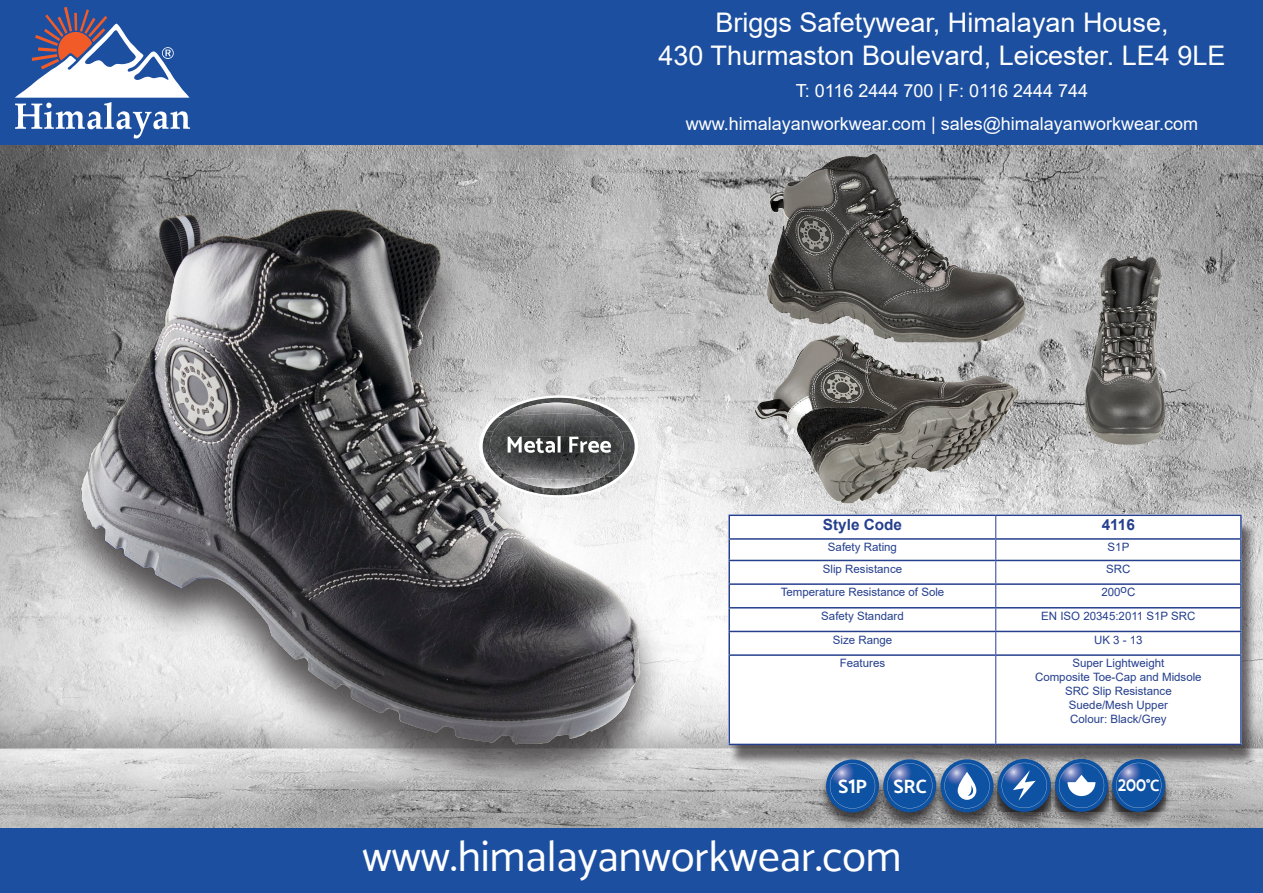
<style>
.page{position:relative;width:1263px;height:893px;background:#fff}
.page>*{position:absolute;margin:0;border:0;box-sizing:border-box;transform-origin:0 0}
.t1{font:43.5px "Catamaran";color:#fff}
.t2{font:27px "Arial";color:#fff}
.t3{font:700 20.4px "Catamaran";color:#fff;scale:.81 1}
.t4{font:700 19.35px "Catamaran";color:#fff}
.t5{font:18px "Arial";color:#fff}
.t6{font:700 15.3px "Arial";color:#253f8e}
.t7{font:11.55px "Arial";color:#253f8e}
.s1{font-size:23.85px}
.s2{font-size:16.5px}
</style>
<div class="page">
<img style="left:0;top:144px;width:1263px;height:684px">
<div style="left:0;top:0;width:1263px;height:144px;background:#1c4fa0"></div>
<svg style="left:15px;top:7px;width:175px;height:131px"></svg>
<div style="left:0;top:828px;width:1263px;height:65px;background:#1c4fa0"></div>
<div style="left:728px;top:519px;width:529px;height:247px;background:#231f20;opacity:.65"></div>
<div style="left:728px;top:514px;width:514px;height:231px;background:#fff"></div>
<hr style="left:728px;top:514px;width:268px;height:2px;background:#253f8e">
<hr style="left:996px;top:514px;width:246px;height:2px;background:#253f8e">
<hr style="left:1240px;top:516px;width:2px;height:22px;background:#253f8e">
<hr style="left:728px;top:538px;width:268px;height:2px;background:#253f8e">
<hr style="left:996px;top:538px;width:246px;height:2px;background:#253f8e">
<hr style="left:1240px;top:540px;width:2px;height:20px;background:#253f8e">
<hr style="left:728px;top:560px;width:268px;height:1px;background:#253f8e">
<hr style="left:996px;top:560px;width:246px;height:1px;background:#253f8e">
<hr style="left:1240px;top:561px;width:2px;height:22px;background:#253f8e">
<hr style="left:728px;top:583px;width:268px;height:2px;background:#253f8e">
<hr style="left:996px;top:583px;width:246px;height:2px;background:#253f8e">
<hr style="left:1240px;top:585px;width:2px;height:22px;background:#253f8e">
<hr style="left:728px;top:607px;width:268px;height:1px;background:#253f8e">
<hr style="left:996px;top:607px;width:246px;height:1px;background:#253f8e">
<hr style="left:1240px;top:608px;width:2px;height:23px;background:#253f8e">
<hr style="left:728px;top:631px;width:268px;height:1px;background:#253f8e">
<hr style="left:996px;top:631px;width:246px;height:1px;background:#253f8e">
<hr style="left:1240px;top:632px;width:2px;height:22px;background:#253f8e">
<hr style="left:728px;top:654px;width:268px;height:2px;background:#253f8e">
<hr style="left:996px;top:654px;width:246px;height:2px;background:#253f8e">
<hr style="left:1240px;top:656px;width:2px;height:88px;background:#253f8e">
<hr style="left:728px;top:744px;width:268px;height:1px;background:#253f8e">
<hr style="left:996px;top:744px;width:246px;height:1px;background:#253f8e">
<svg style="left:995px;top:516px;width:1px;height:138px"></svg>
<hr style="left:995px;top:656px;width:1px;height:88px;background:#253f8e">
<div style="left:818px;top:760px;width:69px;height:69px;background:#231f20;opacity:.75"></div>
<div style="left:826px;top:759px;width:53px;height:53px;background:#0e52a3;border-radius:50%"></div>
<svg style="left:830px;top:763px;width:45px;height:46px"></svg>
<div style="left:875px;top:760px;width:69px;height:69px;background:#231f20;opacity:.75"></div>
<svg style="left:883px;top:759px;width:53px;height:53px"></svg>
<svg style="left:887px;top:763px;width:45px;height:45px;background:#265ea6"></svg>
<div style="left:933px;top:760px;width:68px;height:69px;background:#231f20;opacity:.75"></div>
<svg style="left:940px;top:759px;width:53px;height:53px"></svg>
<svg style="left:944px;top:763px;width:46px;height:45px;background:#4c7ab4"></svg>
<div style="left:990px;top:760px;width:69px;height:68px;background:#231f20;opacity:.75"></div>
<div style="left:998px;top:760px;width:53px;height:52px;background:#231f20;opacity:.75"></div>
<div style="left:998px;top:759px;width:53px;height:53px;background:#0e52a3;border-radius:50%"></div>
<svg style="left:1002px;top:763px;width:45px;height:45px"></svg>
<div style="left:1047px;top:760px;width:69px;height:68px;background:#231f20;opacity:.75"></div>
<div style="left:1055px;top:760px;width:53px;height:52px;background:#231f20;opacity:.75"></div>
<div style="left:1055px;top:759px;width:53px;height:53px;background:#0e52a3;border-radius:50%"></div>
<svg style="left:1059px;top:763px;width:45px;height:45px"></svg>
<div style="left:1104px;top:760px;width:69px;height:68px;background:#231f20;opacity:.75"></div>
<div style="left:1112px;top:760px;width:53px;height:52px;background:#231f20;opacity:.75"></div>
<svg style="left:1112px;top:759px;width:53px;height:53px"></svg>
<svg style="left:1116px;top:763px;width:45px;height:45px;background:#245ca4"></svg>
<img style="left:0;top:168px;width:771px;height:660px">
<img style="left:1084px;top:256px;width:82px;height:189px">
<img style="left:766px;top:154px;width:129px;height:181px">
<svg style="left:479px;top:395px;width:159px;height:102px"></svg>
<svg style="left:544px;top:398px;width:15px;height:1px"></svg>
<img style="left:486px;top:416px;width:4px;height:15px">
<img style="left:623px;top:416px;width:8px;height:15px">
<img style="left:483px;top:431px;width:3px;height:17px">
<img style="left:623px;top:431px;width:12px;height:44px">
<img style="left:507px;top:403px;width:98px;height:11px">
<img style="left:511px;top:479px;width:90px;height:9px">
<img style="left:490px;top:414px;width:133px;height:65px">
<img style="left:508px;top:436px;width:103px;height:17px">
<img style="left:755px;top:335px;width:226px;height:168px">
<p class="t2" style="left:715px;top:4px;width:455px">Briggs Safetywear, Himalayan House,</p>
<p class="t2" style="left:658px;top:37px;width:568px">430 Thurmaston Boulevard, Leicester. LE4 9LE</p>
<p class="t5" style="left:796px;top:79px;width:294px">T: 0116 2444 700 | F: 0116 2444 744</p>
<p class="t5" style="left:686px;top:111px;width:514px">www.himalayanworkwear.com | sales@himalayanworkwear.com</p>
<p class="t6" style="left:823px;top:514px;width:81px">Style Code</p>
<p class="t6" style="left:1102px;top:514px;width:35px">4116</p>
<p class="t7" style="left:828px;top:539px;width:71px">Safety Rating</p>
<p class="t7" style="left:1107px;top:539px;width:23px">S1P</p>
<p class="t7" style="left:823px;top:561px;width:81px">Slip Resistance</p>
<p class="t7" style="left:1106px;top:561px;width:26px">SRC</p>
<p class="t7" style="left:781px;top:584px;width:165px">Temperature Resistance of Sole</p>
<p class="t7" style="left:1101px;top:584px;width:35px">200oC</p>
<p class="t7" style="left:821px;top:608px;width:84px">Safety Standard</p>
<p class="t7" style="left:1041px;top:608px;width:156px">EN ISO 20345:2011 S1P SRC</p>
<p class="t7" style="left:833px;top:632px;width:61px">Size Range</p>
<p class="t7" style="left:1094px;top:632px;width:50px">UK 3 - 13</p>
<p class="t7" style="left:840px;top:655px;width:47px">Features</p>
<p class="t7" style="left:1072px;top:655px;width:94px">Super Lightweight</p>
<p class="t7" style="left:1035px;top:669px;width:168px">Composite Toe-Cap and Midsole</p>
<p class="t7" style="left:1065px;top:683px;width:108px">SRC Slip Resistance</p>
<p class="t7" style="left:1069px;top:697px;width:101px">Suede/Mesh Upper</p>
<p class="t7" style="left:1070px;top:710px;width:98px">Colour: Black/Grey</p>
<p class="t4" style="left:838px;top:773px;width:30px">S<span class="s1">1</span>P</p>
<p class="t4" style="left:893px;top:773px;width:35px">SRC</p>
<p class="t3" style="left:1118px;top:771px;width:53px">200<span class="s2">°C</span></p>
<p class="t1" style="left:362px;top:830px;width:540px">www.himalayanworkwear.com</p>
</div>
